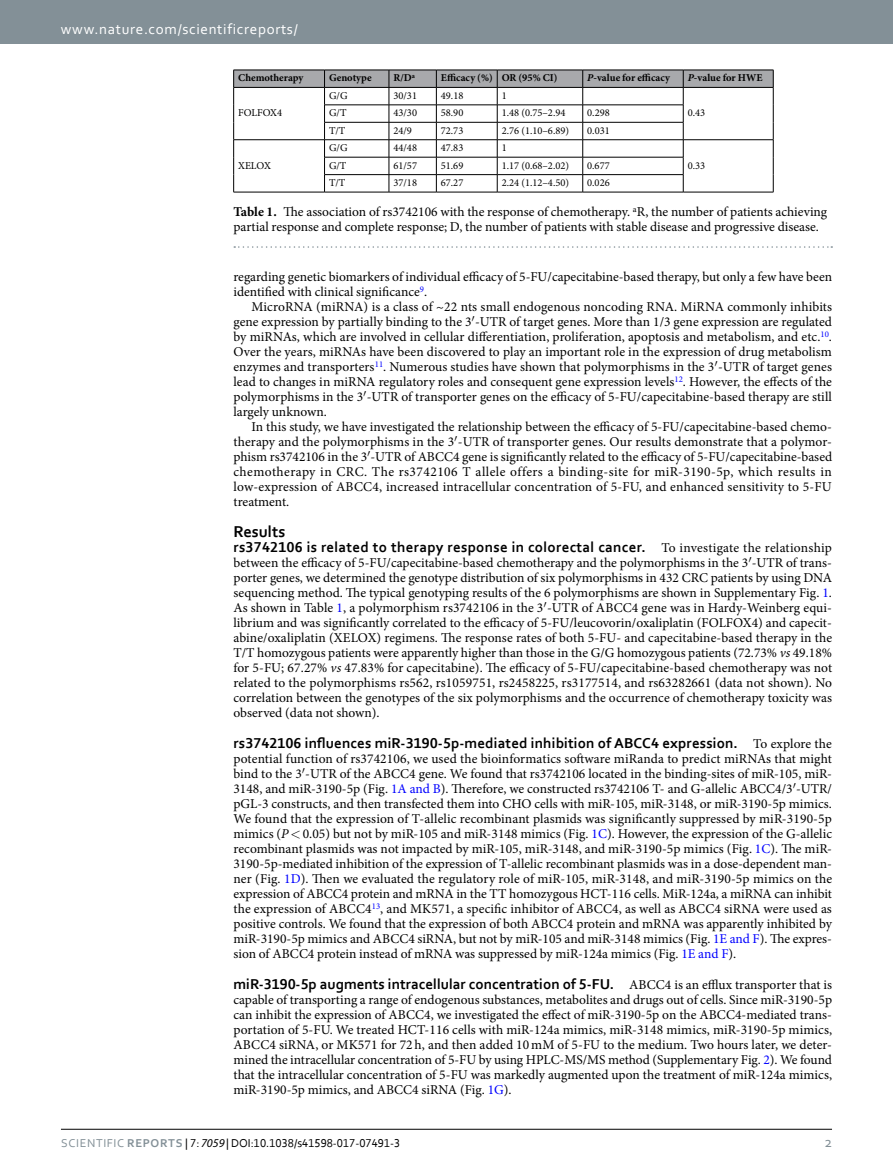
<style>
.page{position:relative;width:893px;height:1174px;background:#fff}
.page>*{position:absolute;margin:0;border:0;box-sizing:border-box;transform-origin:0 0}
.t1{font:700 16.5px "Corbel";color:#000}
.t2{font:700 15px "Corbel";letter-spacing:.01em;color:#000}
.t3{font:15px "Corbel 2";letter-spacing:.045em;color:#fff}
.t4{font:15px "Corbel 2";color:#839097}
.t5{font:13.5px/15px "Minion Pro";color:#000;text-align:justify}
.t6{font:12px "Corbel";color:#000}
.t7{font:10.5px "Minion Pro";color:#000}
.t8{font:700 10.5px "Minion Pro";color:#000}
.s1{font-style:italic}
.s2{font-weight:700}
.s3{font-family:"Minion Pro";font-weight:400;font-size:13.5px}
.s4{color:#00f}
.s5{font-family:"Corbel 2";color:#839097}
.s6{font-family:"Corbel Bold 2";color:#839097}
.s7{font-family:"Myriad Pro";font-style:italic}
</style>
<div class="page">
<div style="left:0;top:0;width:893px;height:43px;background:#839097"></div>
<hr style="left:61px;top:1129px;width:771px;height:1px;background:#000">
<svg style="left:234px;top:246px;width:598px;height:2px"></svg>
<hr style="left:233px;top:192px;width:92px;height:1px;background:#000">
<hr style="left:683px;top:192px;width:90px;height:1px;background:#000">
<hr style="left:325px;top:192px;width:64px;height:1px;background:#000">
<hr style="left:389px;top:192px;width:47px;height:1px;background:#000">
<hr style="left:436px;top:192px;width:61px;height:1px;background:#000">
<hr style="left:497px;top:192px;width:86px;height:1px;background:#000">
<svg style="left:233px;top:70px;width:541px;height:122px"></svg>
<hr style="left:583px;top:192px;width:100px;height:1px;background:#000">
<p class="t3" style="left:61px;top:19px;width:238px">www.nature.com/scientificreports/</p>
<p class="t8" style="left:238px;top:71px;width:67px">Chemotherapy</p>
<p class="t8" style="left:329px;top:71px;width:44px">Genotype</p>
<p class="t8" style="left:393px;top:71px;width:23px">R/D<sup>a</sup></p>
<p class="t8" style="left:441px;top:71px;width:118px">Efficacy (%) OR (95% CI)</p>
<p class="t8" style="left:587px;top:71px;width:84px"><span class="s1">P</span>-value for efficacy</p>
<p class="t8" style="left:688px;top:71px;width:76px"><span class="s1">P</span>-value for HWE</p>
<p class="t7" style="left:238px;top:106px;width:45px">FOLFOX4</p>
<p class="t7" style="left:329px;top:88px;width:20px">G/G</p>
<p class="t7" style="left:393px;top:88px;width:25px">30/31</p>
<p class="t7" style="left:441px;top:88px;width:24px">49.18</p>
<p class="t7" style="left:502px;top:88px;width:7px">1</p>
<p class="t7" style="left:329px;top:106px;width:19px">G/T</p>
<p class="t7" style="left:393px;top:106px;width:25px">43/30</p>
<p class="t7" style="left:441px;top:106px;width:24px">58.90</p>
<p class="t7" style="left:502px;top:106px;width:65px">1.48 (0.75–2.94</p>
<p class="t7" style="left:587px;top:106px;width:24px">0.298</p>
<p class="t7" style="left:688px;top:106px;width:19px">0.43</p>
<p class="t7" style="left:329px;top:123px;width:18px">T/T</p>
<p class="t7" style="left:393px;top:123px;width:20px">24/9</p>
<p class="t7" style="left:441px;top:123px;width:24px">72.73</p>
<p class="t7" style="left:502px;top:123px;width:69px">2.76 (1.10–6.89)</p>
<p class="t7" style="left:587px;top:123px;width:24px">0.031</p>
<p class="t7" style="left:329px;top:141px;width:20px">G/G</p>
<p class="t7" style="left:393px;top:141px;width:25px">44/48</p>
<p class="t7" style="left:441px;top:141px;width:24px">47.83</p>
<p class="t7" style="left:502px;top:141px;width:7px">1</p>
<p class="t7" style="left:329px;top:158px;width:19px">G/T</p>
<p class="t7" style="left:393px;top:158px;width:25px">61/57</p>
<p class="t7" style="left:441px;top:158px;width:24px">51.69</p>
<p class="t7" style="left:502px;top:158px;width:69px">1.17 (0.68–2.02)</p>
<p class="t7" style="left:587px;top:158px;width:24px">0.677</p>
<p class="t7" style="left:688px;top:158px;width:19px">0.33</p>
<p class="t7" style="left:329px;top:176px;width:18px">T/T</p>
<p class="t7" style="left:393px;top:176px;width:25px">37/18</p>
<p class="t7" style="left:441px;top:176px;width:24px">67.27</p>
<p class="t7" style="left:502px;top:176px;width:69px">2.24 (1.12–4.50)</p>
<p class="t7" style="left:587px;top:176px;width:24px">0.026</p>
<p class="t5" style="left:233px;top:204px;width:595px"><span class="s2">Table 1.</span> The association of rs3742106 with the response of chemotherapy. <sup>a</sup>R, the number of patients achieving partial response and complete response; D, the number of patients with stable disease and progressive disease.</p>
<p class="t7" style="left:238px;top:158px;width:34px">XELOX</p>
<p class="t5" style="left:233px;top:270px;width:600px">regarding genetic biomarkers of individual efficacy of 5-FU/capecitabine-based therapy, but only a few have been identified with clinical significance<sup>9</sup>.</p>
<p class="t5" style="left:233px;top:300px;width:600px;text-indent:18px">MicroRNA (miRNA) is a class of ~22 nts small endogenous noncoding RNA. MiRNA commonly inhibits gene expression by partially binding to the 3 -UTR of target genes. More than 1/3 gene expression are regulated by miRNAs, which are involved in cellular differentiation, proliferation, apoptosis and metabolism, and etc.<sup>10</sup>.<br>Over the years, miRNAs have been discovered to play an important role in the expression of drug metabolism enzymes and transporters<sup>11</sup>. Numerous studies have shown that polymorphisms in the 3 -UTR of target genes lead to changes in miRNA regulatory roles and consequent gene expression levels<sup>12</sup>. However, the effects of the polymorphisms in the 3 -UTR of transporter genes on the efficacy of 5-FU/capecitabine-based therapy are still largely unknown.</p>
<p class="t5" style="left:233px;top:419px;width:600px;text-indent:18px">In this study, we have investigated the relationship between the efficacy of 5-FU/capecitabine-based chemo&shy;therapy and the polymorphisms in the 3 -UTR of transporter genes. Our results demonstrate that a polymor&shy;phism rs3742106 in the 3 -UTR of ABCC4 gene is significantly related to the efficacy of 5-FU/capecitabine-based chemotherapy in CRC. The rs3742106 T allele offers a binding-site for miR-3190-5p, which results in low-expression of ABCC4, increased intracellular concentration of 5-FU, and enhanced sensitivity to 5-FU treatment.</p>
<p class="t1" style="left:233px;top:521px;width:53px">Results</p>
<p class="t2" style="left:233px;top:538px;width:600px">rs3742106 is related to therapy response in colorectal cancer. <span class="s3">To investigate the relationship</span></p>
<p class="t5" style="left:233px;top:555px;width:600px">between the efficacy of 5-FU/capecitabine-based chemotherapy and the polymorphisms in the 3 -UTR of trans&shy;porter genes, we determined the genotype distribution of six polymorphisms in 432 CRC patients by using DNA sequencing method. The typical genotyping results of the 6 polymorphisms are shown in Supplementary Fig. <span class="s4">1</span>.<br>As shown in Table <span class="s4">1</span>, a polymorphism rs3742106 in the 3 -UTR of ABCC4 gene was in Hardy-Weinberg equi&shy;librium and was significantly correlated to the efficacy of 5-FU/leucovorin/oxaliplatin (FOLFOX4) and capecit&shy;abine/oxaliplatin (XELOX) regimens. The response rates of both 5-FU- and capecitabine-based therapy in the T/T homozygous patients were apparently higher than those in the G/G homozygous patients (72.73% <span class="s1">vs</span> 49.18% for 5-FU; 67.27% <span class="s1">vs</span> 47.83% for capecitabine). The efficacy of 5-FU/capecitabine-based chemotherapy was not related to the polymorphisms rs562, rs1059751, rs2458225, rs3177514, and rs63282661 (data not shown). No correlation between the genotypes of the six polymorphisms and the occurrence of chemotherapy toxicity was observed (data not shown).</p>
<p class="t2" style="left:233px;top:734px;width:600px">rs3742106 influences miR-3190-5p-mediated inhibition of ABCC4 expression. <span class="s3">To explore the</span></p>
<p class="t5" style="left:233px;top:751px;width:600px">potential function of rs3742106, we used the bioinformatics software miRanda to predict miRNAs that might bind to the 3 -UTR of the ABCC4 gene. We found that rs3742106 located in the binding-sites of miR-105, miR-3148, and miR-3190-5p (Fig. <span class="s4">1A and B</span>). Therefore, we constructed rs3742106 T- and G-allelic ABCC4/3 -UTR/ pGL-3 constructs, and then transfected them into CHO cells with miR-105, miR-3148, or miR-3190-5p mimics.<br>We found that the expression of T-allelic recombinant plasmids was significantly suppressed by miR-3190-5p mimics (<span class="s1">P</span> 0.05) but not by miR-105 and miR-3148 mimics (Fig. <span class="s4">1C</span>). However, the expression of the G-allelic recombinant plasmids was not impacted by miR-105, miR-3148, and miR-3190-5p mimics (Fig. <span class="s4">1C</span>). The miR-3190-5p-mediated inhibition of the expression of T-allelic recombinant plasmids was in a dose-dependent man&shy;ner (Fig. <span class="s4">1D</span>). Then we evaluated the regulatory role of miR-105, miR-3148, and miR-3190-5p mimics on the expression of ABCC4 protein and mRNA in the TT homozygous HCT-116 cells. MiR-124a, a miRNA can inhibit the expression of ABCC4<sup>13</sup>, and MK571, a specific inhibitor of ABCC4, as well as ABCC4 siRNA were used as positive controls. We found that the expression of both ABCC4 protein and mRNA was apparently inhibited by miR-3190-5p mimics and ABCC4 siRNA, but not by miR-105 and miR-3148 mimics (Fig. <span class="s4">1E and F</span>). The expres&shy;sion of ABCC4 protein instead of mRNA was suppressed by miR-124a mimics (Fig. <span class="s4">1E and F</span>).</p>
<p class="t2" style="left:233px;top:974px;width:600px">miR-3190-5p augments intracellular concentration of 5-FU. <span class="s3">ABCC4 is an efflux transporter that is</span></p>
<p class="t5" style="left:233px;top:992px;width:600px">capable of transporting a range of endogenous substances, metabolites and drugs out of cells. Since miR-3190-5p can inhibit the expression of ABCC4, we investigated the effect of miR-3190-5p on the ABCC4-mediated trans&shy;portation of 5-FU. We treated HCT-116 cells with miR-124a mimics, miR-3148 mimics, miR-3190-5p mimics, ABCC4 siRNA, or MK571 for 72h, and then added 10mM of 5-FU to the medium. Two hours later, we deter&shy;mined the intracellular concentration of 5-FU by using HPLC-MS/MS method (Supplementary Fig. <span class="s4">2</span>). We found that the intracellular concentration of 5-FU was markedly augmented upon the treatment of miR-124a mimics, miR-3190-5p mimics, and ABCC4 siRNA (Fig. <span class="s4">1G</span>).</p>
<p class="t6" style="left:61px;top:1135px;width:341px"><span class="s5">SCieNTifiC</span> <span class="s6">REPORTS</span> | 7: <span class="s7">7059</span> | DOI:10.1038/s41598-017-07491-3</p>
<p class="t4" style="left:824px;top:1132px;width:9px">2</p>
</div>
